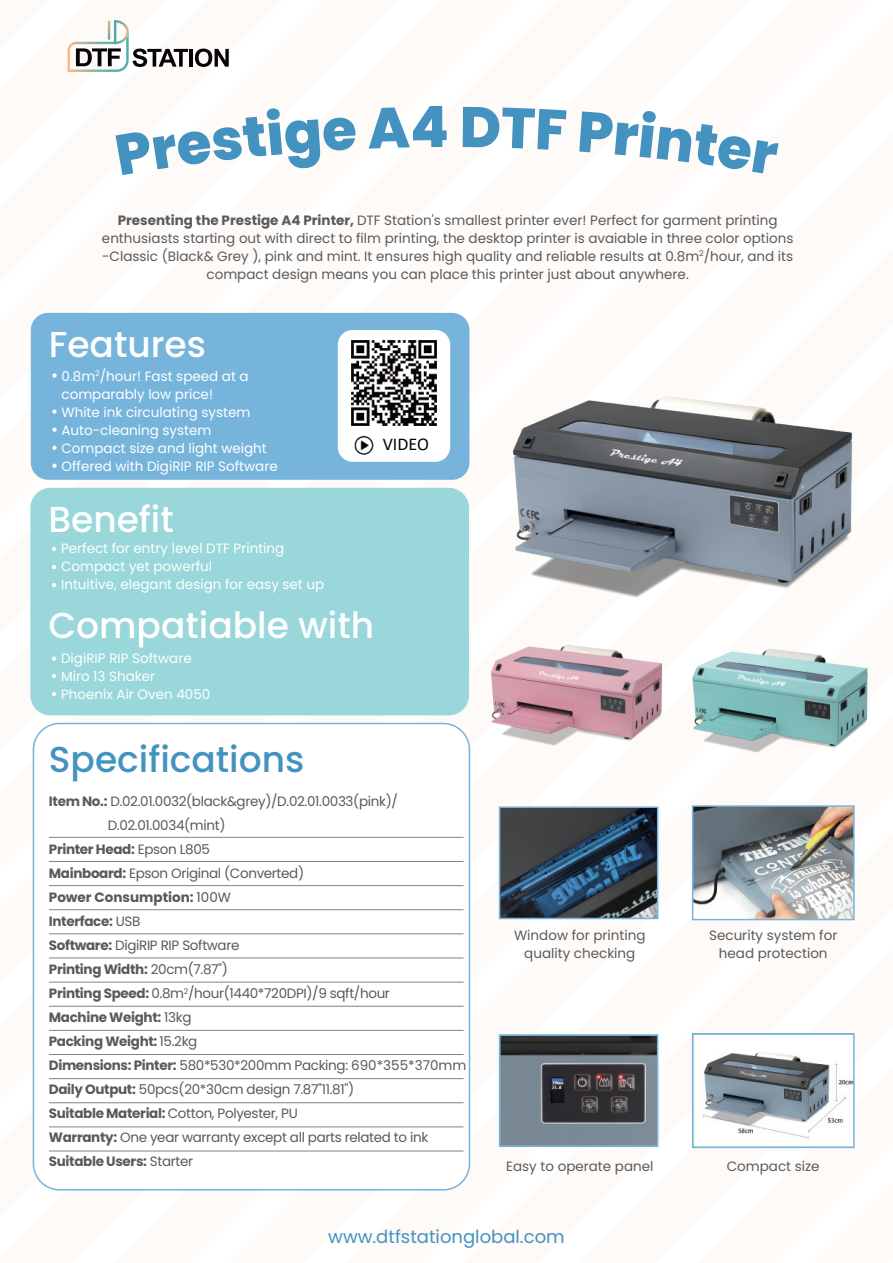
<style>
.page{position:relative;width:893px;height:1263px;background:#fdfaf8}
.page>*{position:absolute;margin:0;border:0;box-sizing:border-box;transform-origin:0 0}
.t1{font:500 36px "Poppins";color:#fff}
.t2{font:500 36px "Poppins";color:#4492bf}
.t3{font:18px "Poppins";color:#4492bf}
.t4{font:18px "Calibri";color:#070304}
.t5{font:13.5px/18px "Poppins";color:#595a5c;text-align:center}
.t6{font:13.5px "Poppins";letter-spacing:-.025em;color:#595a5b}
.t7{font:13.5px/18px "Poppins";color:#fff}
.t8{font:700 13.5px "Poppins";letter-spacing:-.025em;color:#595a5b}
.t9{font:700 13.5px "Poppins";color:#595757}
.s1{font-weight:700}
.s2{font-weight:400}
</style>
<div class="page">
<div style="left:31px;top:313px;width:438px;height:167px;background:#77b4dc;border-radius:17px"></div>
<hr style="left:190px;top:49px;width:3px;height:18px;background:#060304">
<svg style="left:195px;top:49px;width:34px;height:18px"></svg>
<svg style="left:68px;top:20px;width:120px;height:52px"></svg>
<div style="left:33px;top:723px;width:436px;height:467px;background:#fff;border-radius:26px"></div>
<div style="left:33px;top:723px;width:437px;height:467px;border:2px solid #77b4dc;border-radius:26px"></div>
<div style="left:30px;top:488px;width:439px;height:227px;background:#99d7db;border-radius:20px"></div>
<svg style="left:116px;top:108px;width:239px;height:67px"></svg>
<svg style="left:369px;top:106px;width:78px;height:43px"></svg>
<svg style="left:463px;top:107px;width:103px;height:43px"></svg>
<svg style="left:579px;top:111px;width:199px;height:62px"></svg>
<svg style="left:52px;top:373px;width:5px;height:5px"></svg>
<svg style="left:52px;top:464px;width:5px;height:4px"></svg>
<svg style="left:52px;top:409px;width:5px;height:5px"></svg>
<svg style="left:52px;top:427px;width:5px;height:5px"></svg>
<svg style="left:52px;top:446px;width:5px;height:4px"></svg>
<hr style="left:49px;top:837px;width:414px;height:1px;background:#818386">
<hr style="left:49px;top:861px;width:414px;height:1px;background:#818386">
<hr style="left:49px;top:885px;width:414px;height:1px;background:#818386">
<hr style="left:49px;top:909px;width:414px;height:1px;background:#818386">
<hr style="left:49px;top:933px;width:414px;height:1px;background:#818386">
<hr style="left:49px;top:1006px;width:414px;height:1px;background:#818386">
<hr style="left:49px;top:958px;width:414px;height:1px;background:#818386">
<hr style="left:49px;top:1030px;width:414px;height:1px;background:#818386">
<hr style="left:49px;top:1054px;width:414px;height:1px;background:#818386">
<hr style="left:49px;top:1078px;width:414px;height:1px;background:#818386">
<hr style="left:49px;top:982px;width:414px;height:1px;background:#818386">
<hr style="left:49px;top:1102px;width:414px;height:1px;background:#818386">
<hr style="left:49px;top:1151px;width:414px;height:1px;background:#818386">
<hr style="left:49px;top:1127px;width:414px;height:1px;background:#818386">
<svg style="left:52px;top:565px;width:4px;height:4px"></svg>
<svg style="left:52px;top:583px;width:4px;height:4px"></svg>
<svg style="left:52px;top:547px;width:4px;height:4px"></svg>
<svg style="left:52px;top:692px;width:4px;height:4px"></svg>
<svg style="left:52px;top:674px;width:4px;height:4px"></svg>
<svg style="left:52px;top:656px;width:4px;height:5px"></svg>
<img style="left:513px;top:396px;width:340px;height:192px">
<img style="left:491px;top:588px;width:171px;height:158px">
<img style="left:692px;top:649px;width:176px;height:104px">
<div style="left:337px;top:329px;width:114px;height:134px;background:#fff;border-radius:16px"></div>
<div style="left:336px;top:328px;width:116px;height:135px;border:2px solid #77b4dc;border-radius:16px"></div>
<img style="left:354px;top:435px;width:20px;height:20px">
<img style="left:351px;top:340px;width:86px;height:86px">
<img style="left:502px;top:809px;width:153px;height:107px">
<div style="left:499px;top:806px;width:159px;height:113px;border:2px solid #77b4dc"></div>
<img style="left:695px;top:808px;width:157px;height:109px">
<div style="left:692px;top:805px;width:163px;height:115px;border:2px solid #77b4dc"></div>
<svg style="left:502px;top:1037px;width:153px;height:107px;background:#575c63"></svg>
<div style="left:499px;top:1034px;width:159px;height:113px;border:2px solid #77b4dc"></div>
<svg style="left:703px;top:1052px;width:149px;height:87px"></svg>
<div style="left:692px;top:1033px;width:163px;height:115px;border:2px solid #77b4dc"></div>
<p class="t5" style="left:102px;top:211px;width:693px"><span class="s1">Presenting the Prestige A4 Printer,</span> DTF Station's smallest printer ever! Perfect for garment printing enthusiasts starting out with direct to film printing, the desktop printer is avaiable in three color options -Classic (Black&amp; Grey ), pink and mint. It ensures high quality and reliable results at 0.8m<sup>2</sup>/hour, and its compact design means you can place this printer just about anywhere.</p>
<h1 class="t1" style="left:49px;top:323px;width:159px">Features</h1>
<p class="t7" style="left:62px;top:367px;width:218px">0.8m<sup>2</sup>/hour! Fast speed at a comparably low price!<br>White ink circulating system<br>Auto-cleaning system<br>Compact size and light weight<br>Offered with DigiRIP RIP Software</p>
<h1 class="t1" style="left:48px;top:499px;width:127px">Benefit</h1>
<p class="t7" style="left:61px;top:540px;width:265px">Perfect for entry level DTF Printing<br>Compact yet powerful<br>Intuitive, elegant design for easy set up</p>
<h1 class="t1" style="left:48px;top:604px;width:327px">Compatiable with</h1>
<p class="t7" style="left:61px;top:650px;width:151px">DigiRIP RIP Software<br>Miro 13 Shaker<br>Phoenix Air Oven 4050</p>
<h2 class="t4" style="left:383px;top:432px;width:48px">VIDEO</h2>
<h1 class="t2" style="left:49px;top:738px;width:257px">Specifications</h1>
<p class="t6" style="left:49px;top:793px;width:350px"><span class="s1">Item No.:</span> D.02.01.0032(black&amp;grey)/D.02.01.0033(pink)/</p>
<p class="t6" style="left:108px;top:817px;width:119px">D.02.01.0034(mint)</p>
<p class="t8" style="left:49px;top:841px;width:163px">Printer Head: <span class="s2">Epson L805</span></p>
<p class="t6" style="left:49px;top:865px;width:257px"><span class="s1">Mainboard:</span> Epson Original (Converted)</p>
<p class="t9" style="left:49px;top:889px;width:184px">Power Consumption: <span class="s2">100W</span></p>
<p class="t8" style="left:49px;top:913px;width:93px">Interface: <span class="s2">USB</span></p>
<p class="t6" style="left:49px;top:937px;width:192px"><span class="s1">Software:</span> DigiRIP RIP Software</p>
<p class="t8" style="left:49px;top:961px;width:181px">Printing Width: <span class="s2">20cm(7.87")</span></p>
<p class="t6" style="left:49px;top:985px;width:343px"><span class="s1">Printing Speed:</span> 0.8m<sup>2</sup>/hour(1440*720DPI)/9 sqft/hour</p>
<p class="t8" style="left:49px;top:1009px;width:144px">Machine Weight: <span class="s2">13kg</span></p>
<p class="t8" style="left:49px;top:1033px;width:150px">Packing Weight: <span class="s2">15.2kg</span></p>
<p class="t6" style="left:49px;top:1057px;width:419px"><span class="s1">Dimensions: Pinter:</span> 580*530*200mm Packing: 690*355*370mm</p>
<p class="t6" style="left:49px;top:1081px;width:307px"><span class="s1">Daily Output:</span> 50pcs(20*30cm design 7.87"11.81")</p>
<p class="t6" style="left:49px;top:1105px;width:250px"><span class="s1">Suitable Material:</span> Cotton, Polyester, PU</p>
<p class="t6" style="left:49px;top:1129px;width:381px"><span class="s1">Warranty:</span> One year warranty except all parts related to ink</p>
<p class="t8" style="left:49px;top:1153px;width:146px">Suitable Users: <span class="s2">Starter</span></p>
<p class="t5" style="left:514px;top:927px;width:133px">Window for printing quality checking</p>
<p class="t5" style="left:709px;top:927px;width:130px">Security system for head protection</p>
<p class="t5" style="left:506px;top:1157px;width:149px">Easy to operate panel</p>
<p class="t5" style="left:727px;top:1157px;width:94px">Compact size</p>
<h2 class="t3" style="left:328px;top:1227px;width:238px">www.dtfstationglobal.com</h2>
</div>
